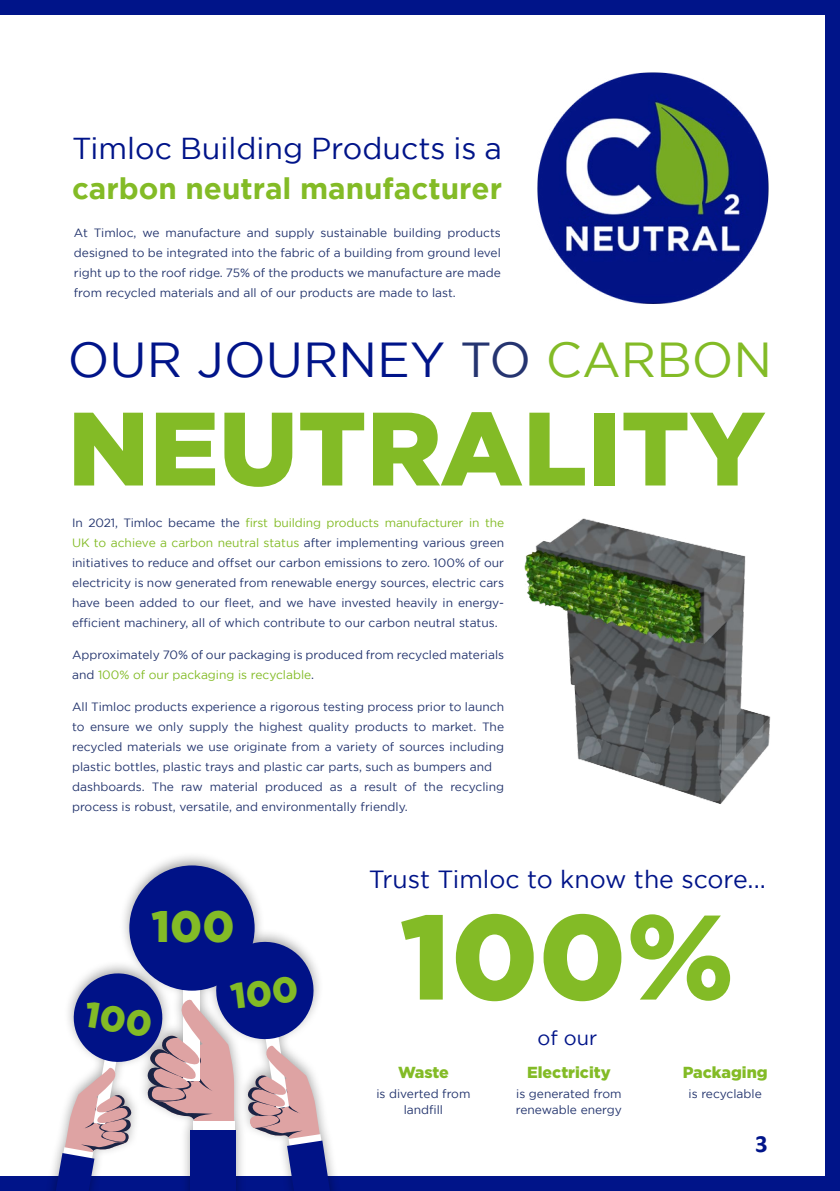
<style>
.page{position:relative;width:840px;height:1191px;background:#fff}
.page>*{position:absolute;margin:0;border:0;box-sizing:border-box;transform-origin:0 0}
.t1{font:900 120px "Gotham";color:#83bb26}
.t2{font:900 104px "Gotham";color:#83bb26}
.t3{font:49px "Gotham";color:#001489}
.t4{font:900 44px "Gotham";color:#83bb26}
.t5{font:30.2px "Gotham";color:#001489}
.t6{font:700 29.6px "Gotham";color:#83bb26}
.t7{font:24.8px "Gotham";color:#001489}
.t8{font:700 24.8px "Calibri";color:#001489}
.t9{font:20px "Gotham";color:#001489}
.t10{font:900 16px "Gotham";color:#83bb26}
.t11{font:12px/20px "Gotham";color:#24356e}
.s1{color:#253470}
.s2{color:#83bb26}
</style>
<div class="page">
<div style="left:0;top:0;width:839px;height:14px;background:#001489"></div>
<div style="left:825px;top:0;width:14px;height:1191px;background:#001489"></div>
<div style="left:0;top:1176px;width:839px;height:15px;background:#001489"></div>
<img style="left:524px;top:518px;width:247px;height:286px">
<img style="left:537px;top:72px;width:232px;height:232px">
<div style="left:43px;top:851px;width:299px;height:340px;background:#000;opacity:.35"></div>
<div style="left:129px;top:865px;width:125px;height:125px;background:#001287;border-radius:50%"></div>
<svg style="left:56px;top:938px;width:274px;height:253px"></svg>
<h3 class="t5" style="left:72px;top:132px;width:431px">Timloc Building Products is a</h3>
<h3 class="t6" style="left:72px;top:171px;width:431px">carbon neutral manufacturer</h3>
<p class="t11" style="left:74px;top:222px;width:428px;text-align:justify">At Timloc, we manufacture and supply sustainable building products designed to be integrated into the fabric of a building from ground level right up to the roof ridge. 75% of the products we manufacture are made from recycled materials and all of our products are made to last.</p>
<h3 class="t3" style="left:68px;top:333px;width:705px">OUR JOURNEY <span class="s1">TO</span> <span class="s2">CARBON</span></h3>
<h2 class="t2" style="left:68px;top:388px;width:698px">NEUTRALITY</h2>
<p class="t11" style="left:72px;top:513px;width:433px;text-align:justify">In 2021, Timloc became the <span class="s2">first building products manufacturer in the UK to achieve a carbon neutral status</span> after implementing various green initiatives to reduce and offset our carbon emissions to zero. 100% of our electricity is now generated from renewable energy sources, electric cars have been added to our fleet, and we have invested heavily in energy&shy;efficient machinery, all of which contribute to our carbon neutral status.</p>
<p class="t11" style="left:72px;top:645px;width:433px">Approximately 70% of our packaging is produced from recycled materials and <span class="s2">100% of our packaging is recyclable</span>.</p>
<p class="t11" style="left:72px;top:697px;width:433px">All Timloc products experience a rigorous testing process prior to launch to ensure we only supply the highest quality products to market. The recycled materials we use originate from a variety of sources including plastic bottles, plastic trays and plastic car parts, such as bumpers and dashboards. The raw material produced as a result of the recycling process is robust, versatile, and environmentally friendly.</p>
<h3 class="t4" style="left:151px;top:900px;width:84px">100</h3>
<h3 class="t7" style="left:368px;top:865px;width:398px">Trust Timloc to know the score...</h3>
<h1 class="t1" style="left:400px;top:887px;width:335px">100%</h1>
<h3 class="t9" style="left:537px;top:1026px;width:61px">of our</h3>
<h3 class="t10" style="left:398px;top:1062px;width:52px">Waste</h3>
<p class="t11" style="left:376px;top:1085px;width:96px;line-height:16px;text-align:center">is diverted from landfill</p>
<h3 class="t10" style="left:526px;top:1062px;width:85px">Electricity</h3>
<p class="t11" style="left:515px;top:1085px;width:108px;line-height:16px">is generated from renewable energy</p>
<h3 class="t10" style="left:682px;top:1062px;width:86px">Packaging</h3>
<p class="t11" style="left:688px;top:1083px;width:75px">is recyclable</p>
<h3 class="t8" style="left:754px;top:1126px;width:14px">3</h3>
</div>
